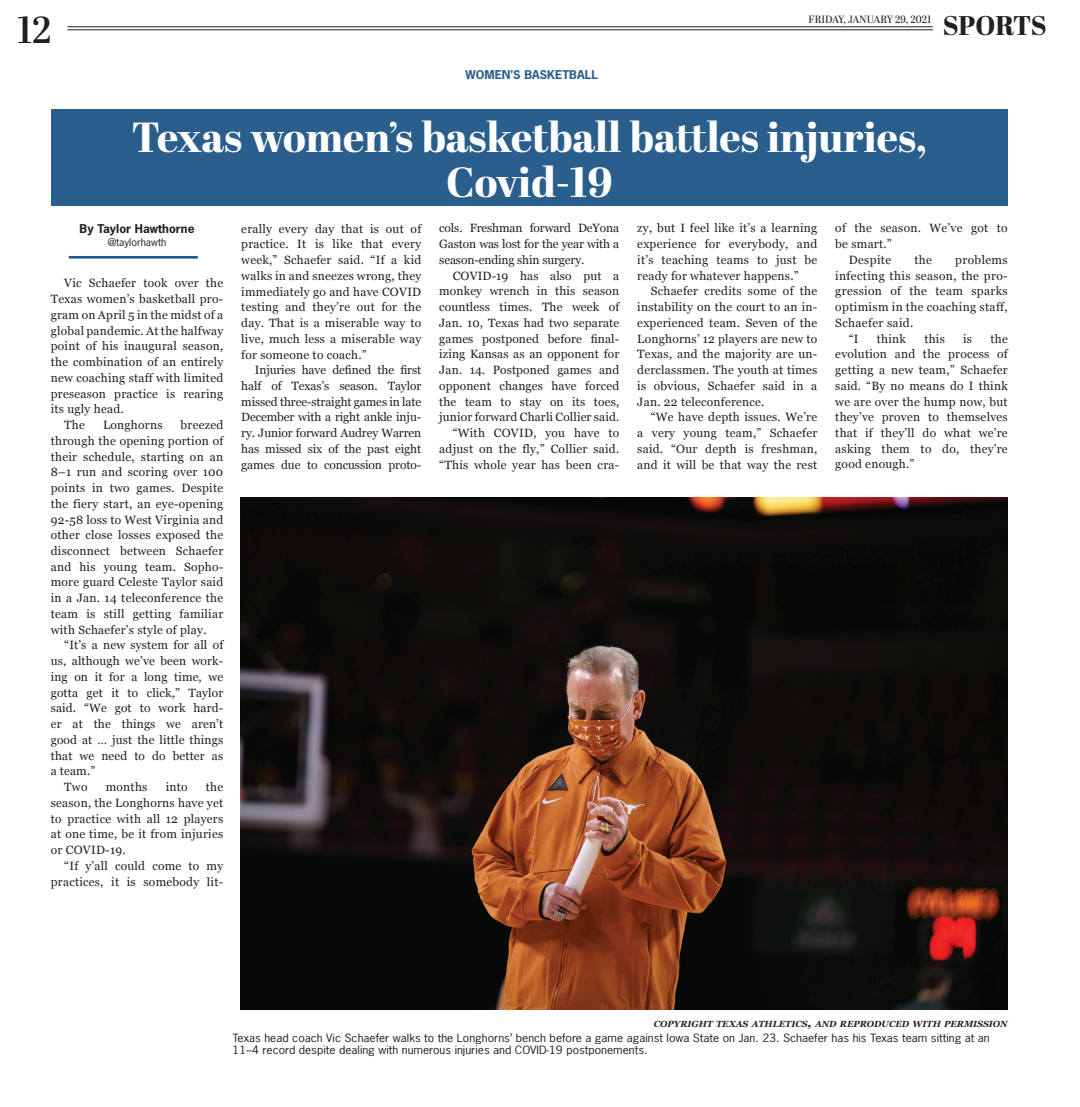
<style>
.page{position:relative;width:1080px;height:1107px;background:#fff}
.page>*{position:absolute;margin:0;border:0;box-sizing:border-box;transform-origin:0 0}
.t1{font:800 42px/45px "Abril Display";color:#fff;text-align:center}
.t2{font:600 37.5px "Abril Display";color:#231f20}
.t3{font:800 27px "Abril Display";letter-spacing:-.01em;color:#231f20}
.t4{font:12px/15.8px "Georgia";letter-spacing:.02em;color:#231f20;text-align:justify}
.t5{font:12px "Georgia";letter-spacing:-.01em;color:#231f20}
.t6{font:700 11.4px "News Gothic Std";color:#2a5e8c;scale:1.05 1}
.t7{font:700 11.4px "News Gothic Std";color:#231f20;scale:1.05 1}
.t8{font:10.8px/12px "News Gothic Std";color:#231f20;scale:1.11 1}
.t9{font:10.5px "Abril Display";color:#231f20}
.t10{font:10.05px "News Gothic Std";color:#231f20;scale:1.05 1}
.t11{font:italic 700 8.85px "Georgia";color:#231f20}
.s1{font-size:12.75px}
</style>
<div class="page">
<div style="left:51px;top:110px;width:957px;height:96px;background:#2a5e8c"></div>
<hr style="left:67px;top:30px;width:866px;height:1px;background:#231f20">
<hr style="left:67px;top:27px;width:866px;height:1px;background:#231f20">
<hr style="left:69px;top:256px;width:129px;height:3px;background:#1d5b8f">
<img style="left:241px;top:497px;width:767px;height:512px">
<p class="t2" style="left:17px;top:4px;width:36px">12</p>
<p class="t3" style="left:943px;top:7px;width:106px">SPORTS</p>
<p class="t9" style="left:809px;top:12px;width:124px">FRIDAY, JANUARY 29, 2021</p>
<p class="t6" style="left:466px;top:67px;width:128px">WOMEN’S BASKETBALL</p>
<p class="t1" style="left:132px;top:118px;width:797px">Texas women’s basketball battles injuries,<br>Covid-19</p>
<p class="t7" style="left:80px;top:221px;width:111px">By Taylor Hawthorne</p>
<p class="t10" style="left:108px;top:235px;width:57px">@taylorhawth</p>
<p class="t4" style="left:835px;top:220px;width:174px">of the season. We’ve got to</p>
<p class="t4" style="left:835px;top:236px;width:58px">be smart.”</p>
<p class="t4" style="left:849px;top:251px;width:44px">Despite</p>
<p class="t4" style="left:914px;top:251px;width:19px">the</p>
<p class="t4" style="left:955px;top:251px;width:54px">problems</p>
<p class="t4" style="left:835px;top:267px;width:174px">infecting this season, the pro-</p>
<p class="t4" style="left:835px;top:283px;width:174px">gression of the team sparks</p>
<p class="t4" style="left:835px;top:299px;width:174px">optimism in the coaching staff,</p>
<p class="t4" style="left:835px;top:314px;width:80px">Schaefer said.</p>
<p class="t4" style="left:849px;top:330px;width:11px">“I</p>
<p class="t4" style="left:877px;top:330px;width:31px">think</p>
<p class="t4" style="left:924px;top:330px;width:22px">this</p>
<p class="t4" style="left:963px;top:330px;width:10px">is</p>
<p class="t4" style="left:637px;top:220px;width:181px">zy, but I feel like it’s a learning</p>
<p class="t4" style="left:637px;top:236px;width:181px">experience for everybody, and</p>
<p class="t4" style="left:637px;top:251px;width:181px">it’s teaching teams to just be</p>
<p class="t4" style="left:637px;top:267px;width:163px">ready for whatever happens.”</p>
<p class="t4" style="left:651px;top:283px;width:168px">Schaefer credits some of the</p>
<p class="t4" style="left:637px;top:299px;width:182px">instability on the court to an in-</p>
<p class="t4" style="left:637px;top:314px;width:181px">experienced team. Seven of the</p>
<p class="t4" style="left:637px;top:330px;width:181px">Longhorns’ 12 players are new to</p>
<p class="t4" style="left:637px;top:346px;width:181px">Texas, and the majority are un-</p>
<p class="t4" style="left:637px;top:362px;width:181px">derclassmen. The youth at times</p>
<p class="t4" style="left:637px;top:377px;width:181px">is obvious, Schaefer said in a</p>
<p class="t4" style="left:637px;top:393px;width:129px">Jan. 22 teleconference.</p>
<p class="t4" style="left:651px;top:409px;width:168px">“We have depth issues. We’re</p>
<p class="t4" style="left:637px;top:425px;width:181px">a very young team,” Schaefer</p>
<p class="t4" style="left:637px;top:440px;width:181px">said. “Our depth is freshman,</p>
<p class="t4" style="left:637px;top:456px;width:181px">and it will be that way the rest</p>
<p class="t5" style="left:439px;top:220px;width:181px">cols. Freshman forward DeYona</p>
<p class="t5" style="left:439px;top:235px;width:181px">Gaston was lost for the year with a</p>
<p class="t5" style="left:439px;top:251px;width:147px">season-ending shin surgery.</p>
<p class="t4" style="left:453px;top:267px;width:168px">COVID-19 has also put a</p>
<p class="t4" style="left:439px;top:283px;width:181px">monkey wrench in this season</p>
<p class="t4" style="left:439px;top:299px;width:181px">countless times. The week of</p>
<p class="t4" style="left:439px;top:314px;width:181px">Jan. 10, Texas had two separate</p>
<p class="t4" style="left:439px;top:330px;width:181px">games postponed before final-</p>
<p class="t4" style="left:439px;top:346px;width:181px">izing Kansas as an opponent for</p>
<p class="t4" style="left:439px;top:362px;width:182px">Jan. 14. Postponed games and</p>
<p class="t4" style="left:439px;top:377px;width:181px">opponent changes have forced</p>
<p class="t4" style="left:439px;top:393px;width:181px">the team to stay on its toes,</p>
<p class="t4" style="left:439px;top:409px;width:182px">junior forward Charli Collier said.</p>
<p class="t4" style="left:453px;top:425px;width:168px">“With COVID, you have to</p>
<p class="t4" style="left:439px;top:440px;width:181px">adjust on the fly,” Collier said.</p>
<p class="t4" style="left:439px;top:456px;width:181px">“This whole year has been cra-</p>
<p class="t4" style="left:241px;top:220px;width:181px">erally every day that is out of</p>
<p class="t4" style="left:241px;top:236px;width:181px">practice. It is like that every</p>
<p class="t4" style="left:241px;top:252px;width:182px">week,” Schaefer said. “If a kid</p>
<p class="t4" style="left:241px;top:267px;width:181px">walks in and sneezes wrong, they</p>
<p class="t4" style="left:241px;top:283px;width:181px">immediately go and have COVID</p>
<p class="t4" style="left:241px;top:299px;width:181px">testing and they’re out for the</p>
<p class="t4" style="left:241px;top:315px;width:181px">day. That is a miserable way to</p>
<p class="t4" style="left:241px;top:330px;width:181px">live, much less a miserable way</p>
<p class="t4" style="left:241px;top:346px;width:127px">for someone to coach.”</p>
<p class="t5" style="left:255px;top:361px;width:168px">Injuries have defined the first</p>
<p class="t5" style="left:241px;top:377px;width:181px">half of Texas’s season. Taylor</p>
<p class="t5" style="left:241px;top:393px;width:181px">missed three-straight games in late</p>
<p class="t5" style="left:241px;top:409px;width:181px">December with a right ankle inju-</p>
<p class="t5" style="left:241px;top:424px;width:182px">ry. Junior forward Audrey Warren</p>
<p class="t5" style="left:241px;top:440px;width:181px">has missed six of the past eight</p>
<p class="t5" style="left:241px;top:456px;width:182px">games due to concussion proto-</p>
<p class="t4" style="left:64px;top:275px;width:160px">Vic Schaefer took over the</p>
<p class="t4" style="left:51px;top:291px;width:174px">Texas women’s basketball pro-</p>
<p class="t4" style="left:51px;top:306px;width:174px">gram on April 5 in the midst of a</p>
<p class="t4" style="left:51px;top:322px;width:174px">global pandemic. At the halfway</p>
<p class="t4" style="left:51px;top:338px;width:174px">point of his inaugural season,</p>
<p class="t4" style="left:51px;top:354px;width:174px">the combination of an entirely</p>
<p class="t4" style="left:51px;top:369px;width:174px">new coaching staff with limited</p>
<p class="t4" style="left:51px;top:385px;width:174px">preseason practice is rearing</p>
<p class="t4" style="left:51px;top:401px;width:75px">its ugly head.</p>
<p class="t4" style="left:64px;top:417px;width:22px">The</p>
<p class="t4" style="left:103px;top:417px;width:61px">Longhorns</p>
<p class="t4" style="left:181px;top:417px;width:44px">breezed</p>
<p class="t4" style="left:51px;top:432px;width:174px">through the opening portion of</p>
<p class="t4" style="left:51px;top:448px;width:174px">their schedule, starting on an</p>
<p class="t4" style="left:51px;top:464px;width:174px">8–1 run and scoring over 100</p>
<p class="t4" style="left:51px;top:480px;width:174px">points in two games. Despite</p>
<p class="t4" style="left:51px;top:495px;width:174px">the fiery start, an eye-opening</p>
<p class="t4" style="left:51px;top:511px;width:174px">92-58 loss to West Virginia and</p>
<p class="t4" style="left:51px;top:527px;width:174px">other close losses exposed the</p>
<p class="t4" style="left:51px;top:542px;width:174px">disconnect between Schaefer</p>
<p class="t4" style="left:51px;top:558px;width:174px">and his young team. Sopho-</p>
<p class="t4" style="left:51px;top:574px;width:174px">more guard Celeste Taylor said</p>
<p class="t4" style="left:51px;top:590px;width:174px">in a Jan. 14 teleconference the</p>
<p class="t4" style="left:51px;top:605px;width:174px">team is still getting familiar</p>
<p class="t4" style="left:51px;top:621px;width:157px">with Schaefer’s style of play.</p>
<p class="t4" style="left:64px;top:637px;width:160px">“It’s a new system for all of</p>
<p class="t4" style="left:51px;top:653px;width:174px">us, although we’ve been work-</p>
<p class="t4" style="left:51px;top:668px;width:174px">ing on it for a long time, we</p>
<p class="t4" style="left:51px;top:684px;width:174px">gotta get it to click,” Taylor</p>
<p class="t4" style="left:51px;top:700px;width:174px">said. “We got to work hard-</p>
<p class="t4" style="left:51px;top:716px;width:174px">er at the things we aren’t</p>
<p class="t4" style="left:51px;top:731px;width:174px">good at … just the little things</p>
<p class="t4" style="left:51px;top:747px;width:174px">that we need to do better as</p>
<p class="t4" style="left:51px;top:763px;width:46px">a team.”</p>
<p class="t4" style="left:64px;top:779px;width:25px">Two</p>
<p class="t4" style="left:106px;top:779px;width:43px">months</p>
<p class="t4" style="left:166px;top:779px;width:23px">into</p>
<p class="t4" style="left:206px;top:779px;width:19px">the</p>
<p class="t4" style="left:51px;top:794px;width:174px">season, the Longhorns have yet</p>
<p class="t4" style="left:51px;top:810px;width:174px">to practice with all 12 players</p>
<p class="t4" style="left:51px;top:826px;width:174px">at one time, be it from injuries</p>
<p class="t4" style="left:51px;top:842px;width:76px">or COVID-19.</p>
<p class="t4" style="left:64px;top:857px;width:160px">“If y’all could come to my</p>
<p class="t4" style="left:51px;top:873px;width:174px">practices, it is somebody lit-</p>
<p class="t4" style="left:835px;top:330px;width:174px;text-indent:155px">the evolution and the process of getting a new team,” Schaefer said. “By no means do I think we are over the hump now, but they’ve proven to themselves that if they’ll do what we’re asking them to do, they’re good enough.”</p>
<p class="t11" style="left:654px;top:1017px;width:355px">COPYRIGHT TEXAS ATHLETICS<span class="s1">,</span> AND REPRODUCED WITH PERMISSION</p>
<p class="t8" style="left:232px;top:1032px;width:684px">Texas head coach Vic Schaefer walks to the Longhorns’ bench before a game against Iowa State on Jan. 23. Schaefer has his Texas team sitting at an<br>11–4 record despite dealing with numerous injuries and COVID-19 postponements.</p>
</div>
